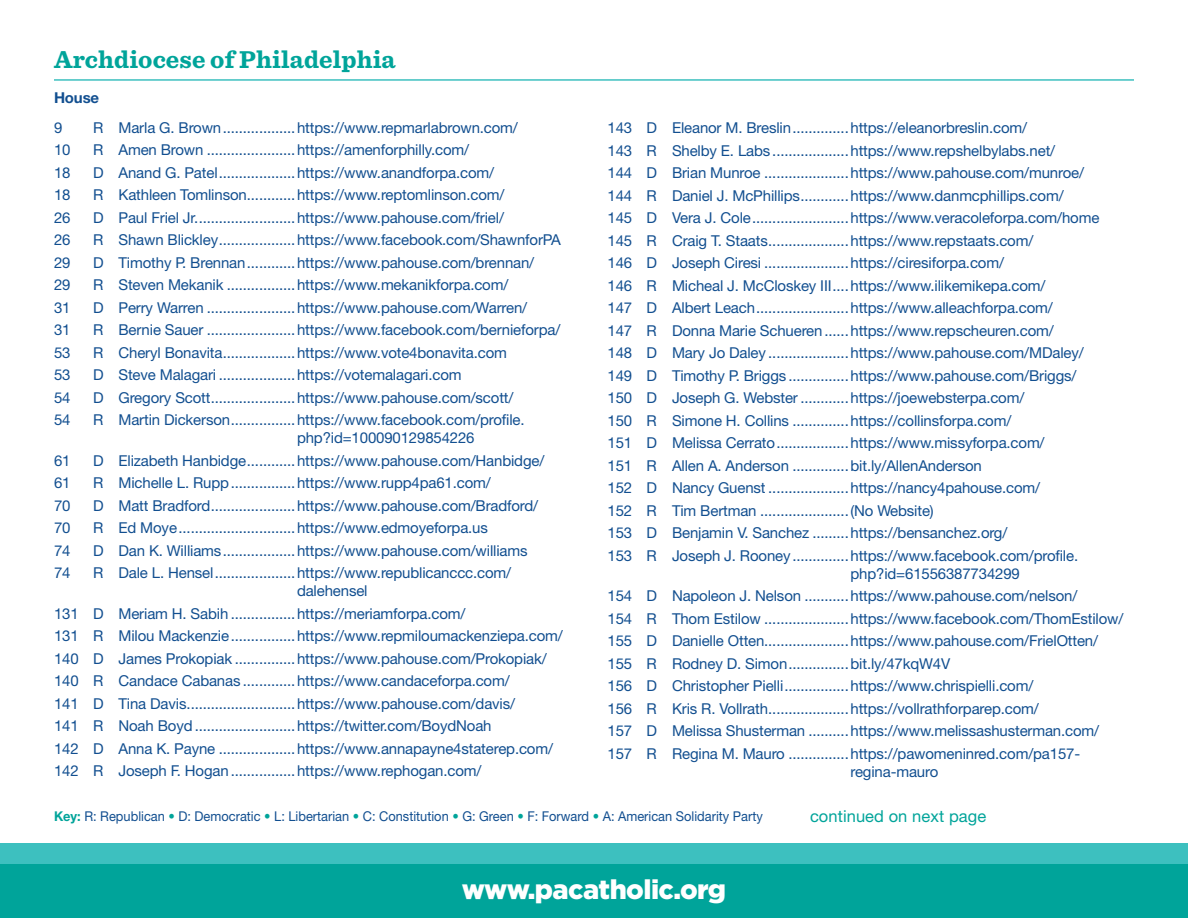
<style>
.page{position:relative;width:1188px;height:918px;background:#fff}
.page>*{position:absolute;margin:0;border:0;box-sizing:border-box;transform-origin:0 0}
.t1{font:900 27px "Gotham";letter-spacing:-.02em;color:#fff}
.t2{font:700 25.5px "Sentinel";letter-spacing:.005em;color:#00a49a}
.t3{font:16.5px "Helvetica Neue LT Std";letter-spacing:.005em;color:#00a49a}
.t4{font:15px/18px "Helvetica Neue LT Std";letter-spacing:-.01em;color:#124f90}
.t5{font:700 15px "Helvetica Neue LT Std";letter-spacing:-.01em;color:#124f90}
.t6{font:13.5px "Helvetica Neue LT Std";color:#124f90;scale:.95 1}
.s1{font-weight:700;color:#00a49a}
.s2{color:#00a49a}
</style>
<div class="page">
<div style="left:0;top:864px;width:1188px;height:54px;background:#00a49a"></div>
<div style="left:0;top:844px;width:1188px;height:20px;background:#3dc0bf"></div>
<hr style="left:54px;top:79px;width:1080px;height:2px;background:#3dc0bf">
<p class="t2" style="left:54px;top:39px;width:343px">Archdiocese of Philadelphia</p>
<p class="t5" style="left:54px;top:89px;width:47px">House</p>
<p class="t4" style="left:54px;top:118px;width:10px">9</p>
<p class="t4" style="left:93px;top:118px;width:426px">R Marla G. Brown..................https://www.repmarlabrown.com/</p>
<p class="t4" style="left:54px;top:141px;width:18px">10</p>
<p class="t4" style="left:93px;top:141px;width:378px">R Amen Brown ......................https://amenforphilly.com/</p>
<p class="t4" style="left:54px;top:163px;width:18px">18</p>
<p class="t4" style="left:93px;top:163px;width:403px">D Anand G. Patel...................https://www.anandforpa.com/</p>
<p class="t4" style="left:54px;top:186px;width:18px">18</p>
<p class="t4" style="left:93px;top:186px;width:413px">R Kathleen Tomlinson............https://www.reptomlinson.com/</p>
<p class="t4" style="left:54px;top:208px;width:18px">26</p>
<p class="t4" style="left:93px;top:208px;width:413px">D Paul Friel Jr.........................https://www.pahouse.com/friel/</p>
<p class="t4" style="left:54px;top:231px;width:18px">26</p>
<p class="t4" style="left:93px;top:231px;width:470px">R Shawn Blickley...................https://www.facebook.com/ShawnforPA</p>
<p class="t4" style="left:54px;top:253px;width:18px">29</p>
<p class="t4" style="left:93px;top:253px;width:443px">D Timothy P. Brennan............https://www.pahouse.com/brennan/</p>
<p class="t4" style="left:54px;top:276px;width:18px">29</p>
<p class="t4" style="left:93px;top:276px;width:417px">R Steven Mekanik .................https://www.mekanikforpa.com/</p>
<p class="t4" style="left:54px;top:298px;width:18px">31</p>
<p class="t4" style="left:93px;top:298px;width:436px">D Perry Warren ......................https://www.pahouse.com/Warren/</p>
<p class="t4" style="left:54px;top:321px;width:18px">31</p>
<p class="t4" style="left:93px;top:321px;width:469px">R Bernie Sauer ......................https://www.facebook.com/bernieforpa/</p>
<p class="t4" style="left:54px;top:343px;width:18px">53</p>
<p class="t4" style="left:93px;top:343px;width:415px">R Cheryl Bonavita..................https://www.vote4bonavita.com</p>
<p class="t4" style="left:54px;top:366px;width:18px">53</p>
<p class="t4" style="left:93px;top:366px;width:370px">D Steve Malagari ...................https://votemalagari.com</p>
<p class="t4" style="left:54px;top:388px;width:18px">54</p>
<p class="t4" style="left:93px;top:388px;width:422px">D Gregory Scott.....................https://www.pahouse.com/scott/</p>
<p class="t4" style="left:54px;top:411px;width:18px">54</p>
<p class="t4" style="left:297px;top:411px;width:229px;text-indent:-204px">R Martin Dickerson................https://www.facebook.com/profile. php?id=100090129854226</p>
<p class="t4" style="left:54px;top:451px;width:18px">61</p>
<p class="t4" style="left:93px;top:451px;width:453px">D Elizabeth Hanbidge............https://www.pahouse.com/Hanbidge/</p>
<p class="t4" style="left:54px;top:474px;width:18px">61</p>
<p class="t4" style="left:93px;top:474px;width:399px">R Michelle L. Rupp................https://www.rupp4pa61.com/</p>
<p class="t4" style="left:54px;top:496px;width:18px">70</p>
<p class="t4" style="left:93px;top:496px;width:447px">D Matt Bradford.....................https://www.pahouse.com/Bradford/</p>
<p class="t4" style="left:54px;top:519px;width:18px">70</p>
<p class="t4" style="left:93px;top:519px;width:396px">R Ed Moye.............................https://www.edmoyeforpa.us</p>
<p class="t4" style="left:54px;top:541px;width:18px">74</p>
<p class="t4" style="left:93px;top:541px;width:436px">D Dan K. Williams..................https://www.pahouse.com/williams</p>
<p class="t4" style="left:54px;top:564px;width:18px">74</p>
<p class="t4" style="left:297px;top:564px;width:216px;text-indent:-204px">R Dale L. Hensel....................https://www.republicanccc.com/ dalehensel</p>
<p class="t4" style="left:54px;top:604px;width:413px">131 D Meriam H. Sabih ................https://meriamforpa.com/</p>
<p class="t4" style="left:54px;top:627px;width:510px">131 R Milou Mackenzie................https://www.repmiloumackenziepa.com/</p>
<p class="t4" style="left:54px;top:649px;width:494px">140 D James Prokopiak ...............https://www.pahouse.com/Prokopiak/</p>
<p class="t4" style="left:54px;top:672px;width:457px">140 R Candace Cabanas .............https://www.candaceforpa.com/</p>
<p class="t4" style="left:54px;top:694px;width:463px">141 D Tina Davis...........................https://www.pahouse.com/davis/</p>
<p class="t4" style="left:54px;top:717px;width:439px">141 R Noah Boyd.........................https://twitter.com/BoydNoah</p>
<p class="t4" style="left:54px;top:739px;width:501px">142 D Anna K. Payne ...................https://www.annapayne4staterep.com/</p>
<p class="t4" style="left:54px;top:762px;width:429px">142 R Joseph F. Hogan................https://www.rephogan.com/</p>
<p class="t4" style="left:608px;top:119px;width:421px">143 D Eleanor M. Breslin..............https://eleanorbreslin.com/</p>
<p class="t4" style="left:608px;top:141px;width:449px">143 R Shelby E. Labs ...................https://www.repshelbylabs.net/</p>
<p class="t4" style="left:608px;top:164px;width:478px">144 D Brian Munroe .....................https://www.pahouse.com/munroe/</p>
<p class="t4" style="left:608px;top:186px;width:458px">144 R Daniel J. McPhillips............https://www.danmcphillips.com/</p>
<p class="t4" style="left:608px;top:209px;width:493px">145 D Vera J. Cole........................https://www.veracoleforpa.com/home</p>
<p class="t4" style="left:608px;top:231px;width:427px">145 R Craig T. Staats....................https://www.repstaats.com/</p>
<p class="t4" style="left:608px;top:254px;width:398px">146 D Joseph Ciresi .....................https://ciresiforpa.com/</p>
<p class="t4" style="left:608px;top:276px;width:440px">146 R Micheal J. McCloskey III....https://www.ilikemikepa.com/</p>
<p class="t4" style="left:608px;top:299px;width:447px">147 D Albert Leach.......................https://www.alleachforpa.com/</p>
<p class="t4" style="left:608px;top:321px;width:448px">147 R Donna Marie Schueren......https://www.repscheuren.com/</p>
<p class="t4" style="left:608px;top:344px;width:478px">148 D Mary Jo Daley ....................https://www.pahouse.com/MDaley/</p>
<p class="t4" style="left:608px;top:366px;width:471px">149 D Timothy P. Briggs ...............https://www.pahouse.com/Briggs/</p>
<p class="t4" style="left:608px;top:389px;width:418px">150 D Joseph G. Webster ............https://joewebsterpa.com/</p>
<p class="t4" style="left:608px;top:411px;width:405px">150 R Simone H. Collins ..............https://collinsforpa.com/</p>
<p class="t4" style="left:608px;top:434px;width:439px">151 D Melissa Cerrato..................https://www.missyforpa.com/</p>
<p class="t4" style="left:608px;top:456px;width:376px">151 R Allen A. Anderson ..............bit.ly/AllenAnderson</p>
<p class="t4" style="left:608px;top:479px;width:434px">152 D Nancy Guenst ....................https://nancy4pahouse.com/</p>
<p class="t4" style="left:608px;top:501px;width:328px">152 R Tim Bertman ......................(No Website)</p>
<p class="t4" style="left:608px;top:524px;width:401px">153 D Benjamin V. Sanchez .........https://bensanchez.org/</p>
<p class="t4" style="left:850px;top:546px;width:229px;text-indent:-243px">153 R Joseph J. Rooney..............https://www.facebook.com/profile. php?id=61556387734299</p>
<p class="t4" style="left:608px;top:587px;width:471px">154 D Napoleon J. Nelson ...........https://www.pahouse.com/nelson/</p>
<p class="t4" style="left:608px;top:609px;width:517px">154 R Thom Estilow .....................https://www.facebook.com/ThomEstilow/</p>
<p class="t4" style="left:608px;top:632px;width:492px">155 D Danielle Otten.....................https://www.pahouse.com/FrielOtten/</p>
<p class="t4" style="left:608px;top:654px;width:344px">155 R Rodney D. Simon...............bit.ly/47kqW4V</p>
<p class="t4" style="left:608px;top:677px;width:427px">156 D Christopher Pielli................https://www.chrispielli.com/</p>
<p class="t4" style="left:608px;top:699px;width:433px">156 R Kris R. Vollrath....................https://vollrathforparep.com/</p>
<p class="t4" style="left:608px;top:722px;width:493px">157 D Melissa Shusterman ..........https://www.melissashusterman.com/</p>
<p class="t4" style="left:608px;top:744px;width:474px">157 R Regina M. Mauro ...............https://pawomeninred.com/pa157-</p>
<p class="t4" style="left:850px;top:762px;width:89px">regina-mauro</p>
<p class="t6" style="left:54px;top:808px;width:748px"><span class="s1">Key:</span> R: Republican <span class="s2">•</span> D: Democratic <span class="s2">•</span> L: Libertarian <span class="s2">•</span> C: Constitution <span class="s2">•</span> G: Green <span class="s2">•</span> F: Forward <span class="s2">•</span> A: American Solidarity Party</p>
<p class="t1" style="left:462px;top:871px;width:266px">www.pacatholic.org</p>
<p class="t3" style="left:810px;top:806px;width:178px">continued on next page</p>
</div>
